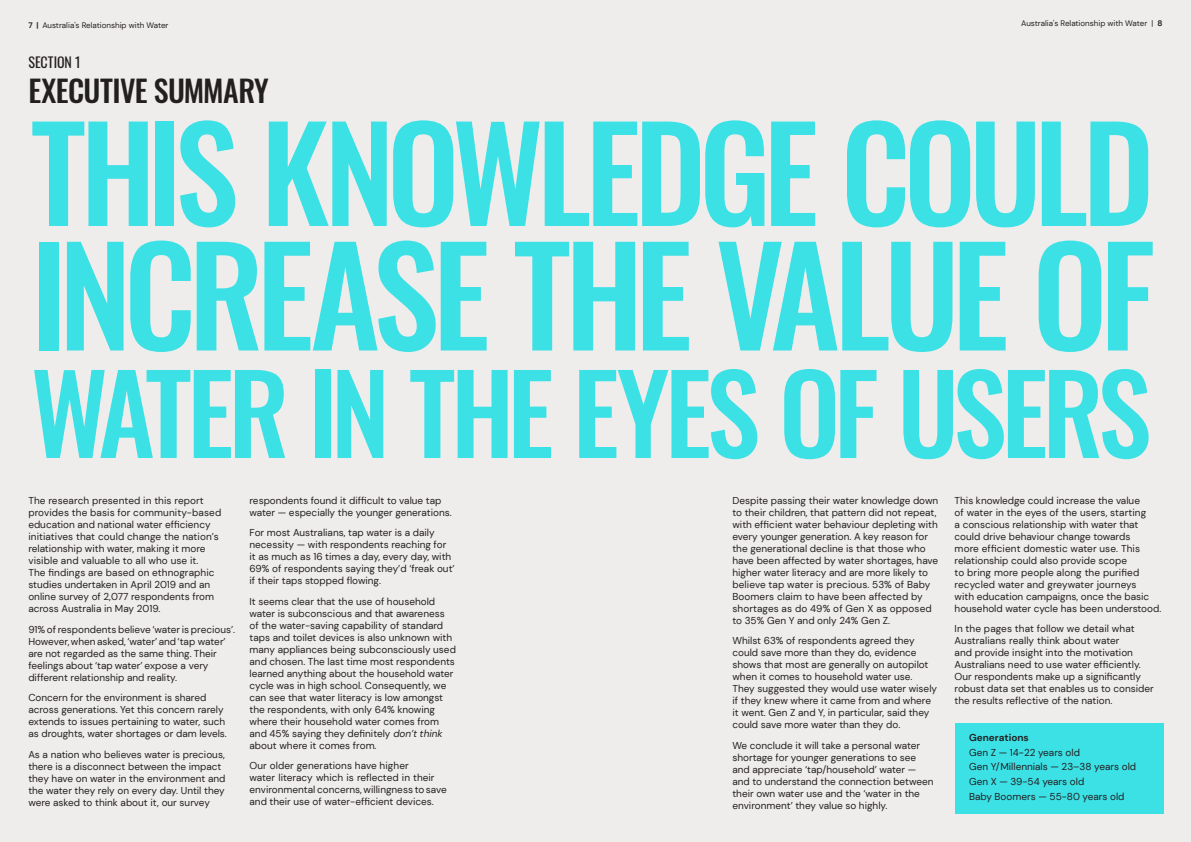
<style>
.page{position:relative;width:1191px;height:842px;background:#efedeb}
.page>*{position:absolute;margin:0;border:0;box-sizing:border-box;transform-origin:0 0}
.t1{font:500 134.2px "Oswald";letter-spacing:-.055em;color:#3ce1e6}
.t2{font:500 128.9px "Oswald";letter-spacing:-.055em;color:#3ce1e6}
.t3{font:500 108.7px "Oswald";letter-spacing:-.05em;color:#3ce1e6}
.SECONDARY_HEADER{font:500 30px "Oswald";letter-spacing:-.02em;color:#231f20}
.SECTION_HEADER{font:14px "Oswald";color:#231f20}
.BODY_COPY{font:10px/12px "DM Sans";color:#231f20}
.BODY_COPY-2{font:700 10px "DM Sans";color:#231f20}
.t4{font:8px "DM Sans";color:#231f20}
.s1{font-weight:700}
.s2{font-style:italic}
</style>
<div class="page">
<div style="left:955px;top:723px;width:208px;height:91px;background:#3ce1e6"></div>
<p class="t4" style="left:28px;top:21px;width:142px"><span class="s1">7 |</span> Australia's Relationship with Water</p>
<p class="t4" style="left:1021px;top:18px;width:143px">Australia's Relationship with Water | <span class="s1">8</span></p>
<p class="SECTION_HEADER" style="left:28px;top:50px;width:54px">SECTION 1</p>
<p class="SECONDARY_HEADER" style="left:28px;top:75px;width:242px">EXECUTIVE SUMMARY</p>
<p class="t2" style="left:31px;top:106px;width:1125px">THIS KNOWLEDGE COULD</p>
<p class="t1" style="left:31px;top:226px;width:1126px">INCREASE THE VALUE OF</p>
<p class="t3" style="left:31px;top:357px;width:1122px">WATER IN THE EYES OF USERS</p>
<p class="BODY_COPY" style="left:732px;top:494px;width:207px">Despite passing their water knowledge down to their children, that pattern did not repeat, with efficient water behaviour depleting with every younger generation. A key reason for the generational decline is that those who have been affected by water shortages, have higher water literacy and are more likely to believe tap water is precious. 53% of Baby Boomers claim to have been affected by shortages as do 49% of Gen X as opposed to 35% Gen Y and only 24% Gen Z.</p>
<p class="BODY_COPY" style="left:732px;top:635px;width:206px">Whilst 63% of respondents agreed they could save more than they do, evidence shows that most are generally on autopilot when it comes to household water use.<br>They suggested they would use water wisely if they knew where it came from and where it went. Gen Z and Y, in particular, said they could save more water than they do.</p>
<p class="BODY_COPY" style="left:732px;top:739px;width:203px">We conclude it will take a personal water shortage for younger generations to see and appreciate ‘tap/household’ water — and to understand the connection between their own water use and the ‘water in the environment’ they value so highly.</p>
<p class="BODY_COPY" style="left:249px;top:494px;width:204px">respondents found it difficult to value tap water — especially the younger generations.</p>
<p class="BODY_COPY" style="left:249px;top:527px;width:207px">For most Australians, tap water is a daily necessity — with respondents reaching for it as much as 16 times a day, every day, with 69% of respondents saying they’d ‘freak out’ if their taps stopped flowing.</p>
<p class="BODY_COPY" style="left:249px;top:595px;width:208px">It seems clear that the use of household water is subconscious and that awareness of the water-saving capability of standard taps and toilet devices is also unknown with many appliances being subconsciously used and chosen. The last time most respondents learned anything about the household water cycle was in high school. Consequently, we can see that water literacy is low amongst the respondents, with only 64% knowing where their household water comes from and 45% saying they definitely <span class="s2">don’t think </span>about where it comes from.</p>
<p class="BODY_COPY" style="left:249px;top:760px;width:199px">Our older generations have higher<br>water literacy which is reflected in their environmental concerns, willingness to save and their use of water-efficient devices.</p>
<p class="BODY_COPY" style="left:954px;top:494px;width:208px">This knowledge could increase the value<br>of water in the eyes of the users, starting<br>a conscious relationship with water that could drive behaviour change towards<br>more efficient domestic water use. This relationship could also provide scope<br>to bring more people along the purified recycled water and greywater journeys<br>with education campaigns, once the basic household water cycle has been understood.</p>
<p class="BODY_COPY" style="left:954px;top:623px;width:201px">In the pages that follow we detail what Australians really think about water<br>and provide insight into the motivation Australians need to use water efficiently.<br>Our respondents make up a significantly robust data set that enables us to consider the results reflective of the nation.</p>
<p class="BODY_COPY-2" style="left:969px;top:731px;width:61px">Generations</p>
<p class="BODY_COPY" style="left:969px;top:746px;width:112px">Gen Z — 14-22 years old</p>
<p class="BODY_COPY" style="left:969px;top:761px;width:169px">Gen Y/Millennials — 23–38 years old</p>
<p class="BODY_COPY" style="left:969px;top:776px;width:117px">Gen X — 39-54 years old</p>
<p class="BODY_COPY" style="left:969px;top:791px;width:157px">Baby Boomers — 55-80 years old</p>
<p class="BODY_COPY" style="left:28px;top:495px;width:194px">The research presented in this report provides the basis for community-based education and national water efficiency initiatives that could change the nation’s relationship with water, making it more visible and valuable to all who use it.<br>The findings are based on ethnographic studies undertaken in April 2019 and an online survey of 2,077 respondents from across Australia in May 2019.</p>
<p class="BODY_COPY" style="left:28px;top:623px;width:208px">91% of respondents believe ‘water is precious’.<br>However, when asked, ‘water’ and ‘tap water’ are not regarded as the same thing. Their feelings about ‘tap water’ expose a very different relationship and reality.</p>
<p class="BODY_COPY" style="left:28px;top:692px;width:200px">Concern for the environment is shared across generations. Yet this concern rarely extends to issues pertaining to water, such as droughts, water shortages or dam levels.</p>
<p class="BODY_COPY" style="left:28px;top:748px;width:199px">As a nation who believes water is precious, there is a disconnect between the impact they have on water in the environment and the water they rely on every day. Until they were asked to think about it, our survey</p>
</div>
